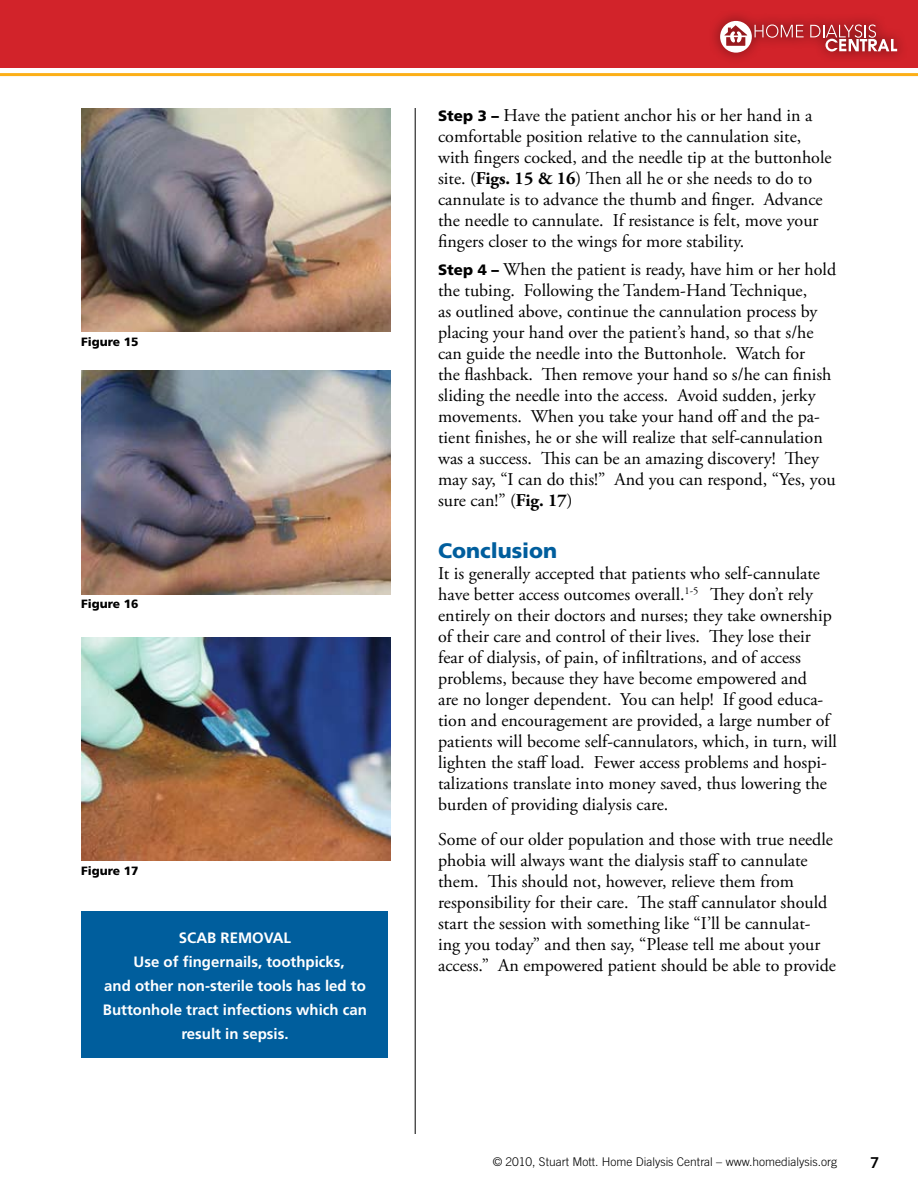
<style>
.page{position:relative;width:918px;height:1188px;background:#fff}
.page>*{position:absolute;margin:0;border:0;box-sizing:border-box;transform-origin:0 0}
.t1{font:900 21px "Frutiger LT Std";color:#005e9d}
.t2{font:18px/21px "Adobe Garamond Pro";color:#000}
.t3{font:700 15px "Frutiger LT Std";color:#fff}
.t4{font:15px "Trade Gothic LT Std Bd 2";color:#000}
.t5{font:300 12px "Trade Gothic LT Std";color:#000}
.t6{font:900 12px "Frutiger LT Std";color:#000}
.s1{font-family:"Frutiger LT Std";font-weight:900;font-size:15px}
.s2{font-weight:700}
</style>
<div class="page">
<img style="left:81px;top:108px;width:309px;height:224px">
<img style="left:81px;top:370px;width:309px;height:224px">
<img style="left:81px;top:637px;width:309px;height:224px">
<hr style="left:415px;top:108px;width:1px;height:1026px;background:#000">
<div style="left:0;top:0;width:918px;height:68px;background:#d2232a"></div>
<hr style="left:0;top:73px;width:918px;height:3px;background:#fcaf17">
<div style="left:81px;top:912px;width:307px;height:146px;background:#005e9d"></div>
<div style="left:706px;top:7px;width:202px;height:57px;background:#000;opacity:.35"></div>
<svg style="left:720px;top:21px;width:84px;height:32px"></svg>
<svg style="left:810px;top:24px;width:87px;height:27px"></svg>
<p class="t6" style="left:81px;top:334px;width:59px">Figure 15</p>
<p class="t6" style="left:81px;top:597px;width:59px">Figure 16</p>
<p class="t6" style="left:81px;top:864px;width:59px">Figure 17</p>
<p class="t3" style="left:179px;top:928px;width:11px">Scab</p>
<p class="t3" style="left:221px;top:928px;width:72px">Removal</p>
<p class="t3" style="left:134px;top:952px;width:213px">Use of fingernails, toothpicks,</p>
<p class="t3" style="left:104px;top:976px;width:263px">and other non-sterile tools has led to</p>
<p class="t3" style="left:103px;top:1000px;width:266px">Buttonhole tract infections which can</p>
<p class="t3" style="left:181px;top:1024px;width:109px">result in sepsis.</p>
<p class="t2" style="left:438px;top:105px;width:395px"><span class="s1">Step 3 –</span> Have the patient anchor his or her hand in a comfortable position relative to the cannulation site, with fingers cocked, and the needle tip at the buttonhole site. (<span class="s2">Figs. 15 &amp; 16</span>) Then all he or she needs to do to cannulate is to advance the thumb and finger. Advance the needle to cannulate. If resistance is felt, move your fingers closer to the wings for more stability.</p>
<p class="t2" style="left:438px;top:259px;width:400px"><span class="s1">Step 4 –</span> When the patient is ready, have him or her hold the tubing. Following the Tandem-Hand Technique,<br>as outlined above, continue the cannulation process by placing your hand over the patient’s hand, so that s/he can guide the needle into the Buttonhole. Watch for<br>the flashback. Then remove your hand so s/he can finish sliding the needle into the access. Avoid sudden, jerky movements. When you take your hand off and the pa&shy;tient finishes, he or she will realize that self-cannulation was a success. This can be an amazing discovery! They may say, “I can do this!” And you can respond, “Yes, you sure can!” (<span class="s2">Fig. 17</span>)</p>
<p class="t1" style="left:438px;top:538px;width:121px">Conclusion</p>
<p class="t2" style="left:438px;top:563px;width:400px">It is generally accepted that patients who self-cannulate have better access outcomes overall.<sup>1-5</sup> They don’t rely entirely on their doctors and nurses; they take ownership of their care and control of their lives. They lose their fear of dialysis, of pain, of infiltrations, and of access problems, because they have become empowered and<br>are no longer dependent. You can help! If good educa&shy;tion and encouragement are provided, a large number of patients will become self-cannulators, which, in turn, will lighten the staff load. Fewer access problems and hospi&shy;talizations translate into money saved, thus lowering the burden of providing dialysis care.</p>
<p class="t2" style="left:438px;top:829px;width:399px">Some of our older population and those with true needle phobia will always want the dialysis staff to cannulate them. This should not, however, relieve them from responsibility for their care. The staff cannulator should start the session with something like “I’ll be cannulat&shy;ing you today” and then say, “Please tell me about your access.” An empowered patient should be able to provide</p>
<p class="t5" style="left:493px;top:1155px;width:346px">© 2010, Stuart Mott. Home Dialysis Central – www.homedialysis.org</p>
<p class="t4" style="left:870px;top:1153px;width:11px">7</p>
</div>
